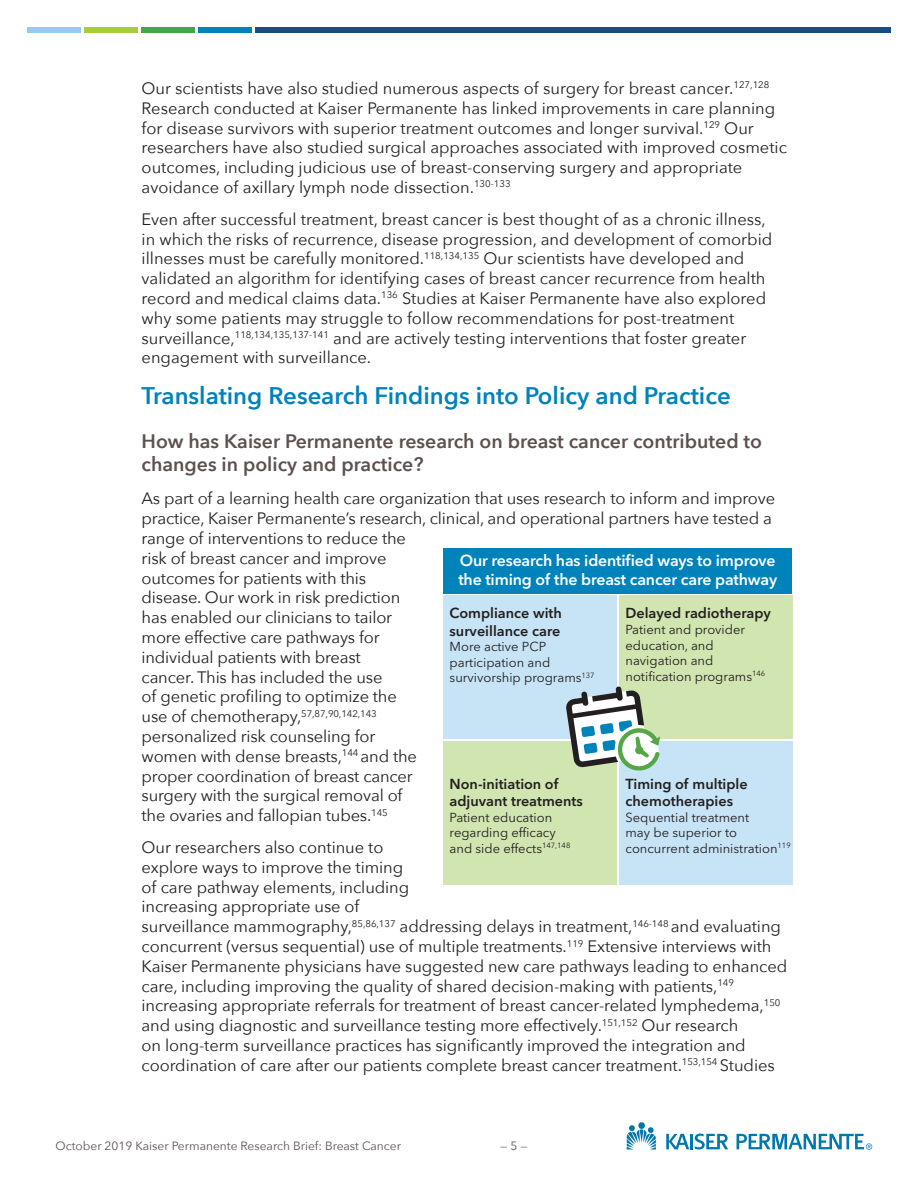
<style>
.page{position:relative;width:918px;height:1188px;background:#fff}
.page>*{position:absolute;margin:0;border:0;box-sizing:border-box;transform-origin:0 0}
.header2{font:600 24px "Avenir Next";color:#0082bb}
.subhead{font:600 19.5px/23.4px "Avenir Next";color:#5d514e}
.Body_Text{font:16.5px/19.8px "Avenir Next";letter-spacing:-.005em;color:#231f20}
.t1{font:600 15.9px/19px "Avenir Next";letter-spacing:-.01em;color:#fff}
.t2{font:600 14.4px/17.2px "Avenir Next";color:#231f20}
.t3{font:12.9px/15.6px "Avenir Next";color:#231f20}
.t4{font:12px "Avenir Next";color:#5d514e}
</style>
<div class="page">
<div style="left:27px;top:27px;width:54px;height:5px;background:#8fcef1"></div>
<div style="left:84px;top:27px;width:54px;height:5px;background:#a6ce39"></div>
<div style="left:141px;top:27px;width:54px;height:5px;background:#43a842"></div>
<div style="left:198px;top:27px;width:54px;height:5px;background:#0082bb"></div>
<div style="left:255px;top:27px;width:636px;height:5px;background:#144e82"></div>
<svg style="left:627px;top:1125px;width:29px;height:25px"></svg>
<div style="left:638px;top:1122px;width:7px;height:7px;background:#0078ae;border-radius:50%"></div>
<hr style="left:690px;top:1134px;width:3px;height:15px;background:#0078ae">
<svg style="left:666px;top:1134px;width:23px;height:15px"></svg>
<svg style="left:695px;top:1134px;width:33px;height:16px"></svg>
<svg style="left:737px;top:1134px;width:135px;height:16px"></svg>
<div style="left:444px;top:548px;width:348px;height:46px;background:#0082bb"></div>
<div style="left:443px;top:596px;width:174px;height:143px;background:#c7e4f6"></div>
<div style="left:443px;top:742px;width:174px;height:143px;background:#d1e5b0"></div>
<div style="left:619px;top:595px;width:174px;height:144px;background:#d1e5b0"></div>
<div style="left:619px;top:741px;width:174px;height:144px;background:#c7e4f6"></div>
<svg style="left:566px;top:686px;width:94px;height:85px"></svg>
<p class="Body_Text" style="left:142px;top:78px;width:647px">Our scientists have also studied numerous aspects of surgery for breast cancer.<sup>127,128<br></sup>Research conducted at Kaiser Permanente has linked improvements in care planning for disease survivors with superior treatment outcomes and longer survival.<sup>129</sup> Our researchers have also studied surgical approaches associated with improved cosmetic outcomes, including judicious use of breast-conserving surgery and appropriate avoidance of axillary lymph node dissection.<sup>130-133</sup></p>
<p class="Body_Text" style="left:142px;top:208px;width:632px">Even after successful treatment, breast cancer is best thought of as a chronic illness, in which the risks of recurrence, disease progression, and development of comorbid illnesses must be carefully monitored.<sup>118,134,135</sup> Our scientists have developed and validated an algorithm for identifying cases of breast cancer recurrence from health record and medical claims data.<sup>136</sup> Studies at Kaiser Permanente have also explored why some patients may struggle to follow recommendations for post-treatment surveillance,<sup>118,134,135,137-141</sup> and are actively testing interventions that foster greater engagement with surveillance.</p>
<p class="header2" style="left:142px;top:375px;width:591px">Translating Research Findings into Policy and Practice</p>
<p class="subhead" style="left:142px;top:429px;width:622px">How has Kaiser Permanente research on breast cancer contributed to changes in policy and practice?</p>
<p class="Body_Text" style="left:142px;top:488px;width:635px">As part of a learning health care organization that uses research to inform and improve practice, Kaiser Permanente’s research, clinical, and operational partners have tested a range of interventions to reduce the<br>risk of breast cancer and improve<br>outcomes for patients with this<br>disease. Our work in risk prediction<br>has enabled our clinicians to tailor<br>more effective care pathways for<br>individual patients with breast<br>cancer. This has included the use<br>of genetic profiling to optimize the<br>use of chemotherapy,<sup>57,87,90,142,143<br></sup>personalized risk counseling for<br>women with dense breasts,<sup>144</sup> and the<br>proper coordination of breast cancer<br>surgery with the surgical removal of<br>the ovaries and fallopian tubes.<sup>145</sup></p>
<p class="Body_Text" style="left:142px;top:837px;width:647px">Our researchers also continue to<br>explore ways to improve the timing<br>of care pathway elements, including<br>increasing appropriate use of<br>surveillance mammography,<sup>85,86,137</sup> addressing delays in treatment,<sup>146-148</sup> and evaluating concurrent (versus sequential) use of multiple treatments.<sup>119</sup> Extensive interviews with Kaiser Permanente physicians have suggested new care pathways leading to enhanced care, including improving the quality of shared decision-making with patients,<sup>149 </sup>increasing appropriate referrals for treatment of breast cancer-related lymphedema,<sup>150 </sup>and using diagnostic and surveillance testing more effectively.<sup>151,152</sup> Our research<br>on long-term surveillance practices has significantly improved the integration and coordination of care after our patients complete breast cancer treatment.<sup>153,154</sup> Studies</p>
<p class="t1" style="left:458px;top:550px;width:320px">Our research has identified ways to improve the timing of the breast cancer care pathway</p>
<p class="t2" style="left:450px;top:604px;width:114px">Compliance with surveillance care</p>
<p class="t3" style="left:450px;top:639px;width:147px">More active PCP participation and survivorship programs<sup>137</sup></p>
<p class="t2" style="left:626px;top:604px;width:147px">Delayed radiotherapy</p>
<p class="t3" style="left:626px;top:621px;width:141px">Patient and provider education, and navigation and notification programs<sup>146</sup></p>
<p class="t2" style="left:450px;top:775px;width:135px">Non-initiation of adjuvant treatments</p>
<p class="t3" style="left:450px;top:809px;width:122px">Patient education regarding efficacy and side effects<sup>147,148</sup></p>
<p class="t2" style="left:626px;top:775px;width:124px">Timing of multiple chemotherapies</p>
<p class="t3" style="left:626px;top:809px;width:167px">Sequential treatment<br>may be superior to concurrent administration<sup>119</sup></p>
<p class="t4" style="left:56px;top:1135px;width:347px">October 2019 Kaiser Permanente Research Brief: Breast Cancer</p>
<p class="t4" style="left:500px;top:1135px;width:29px">— 5 —</p>
</div>
